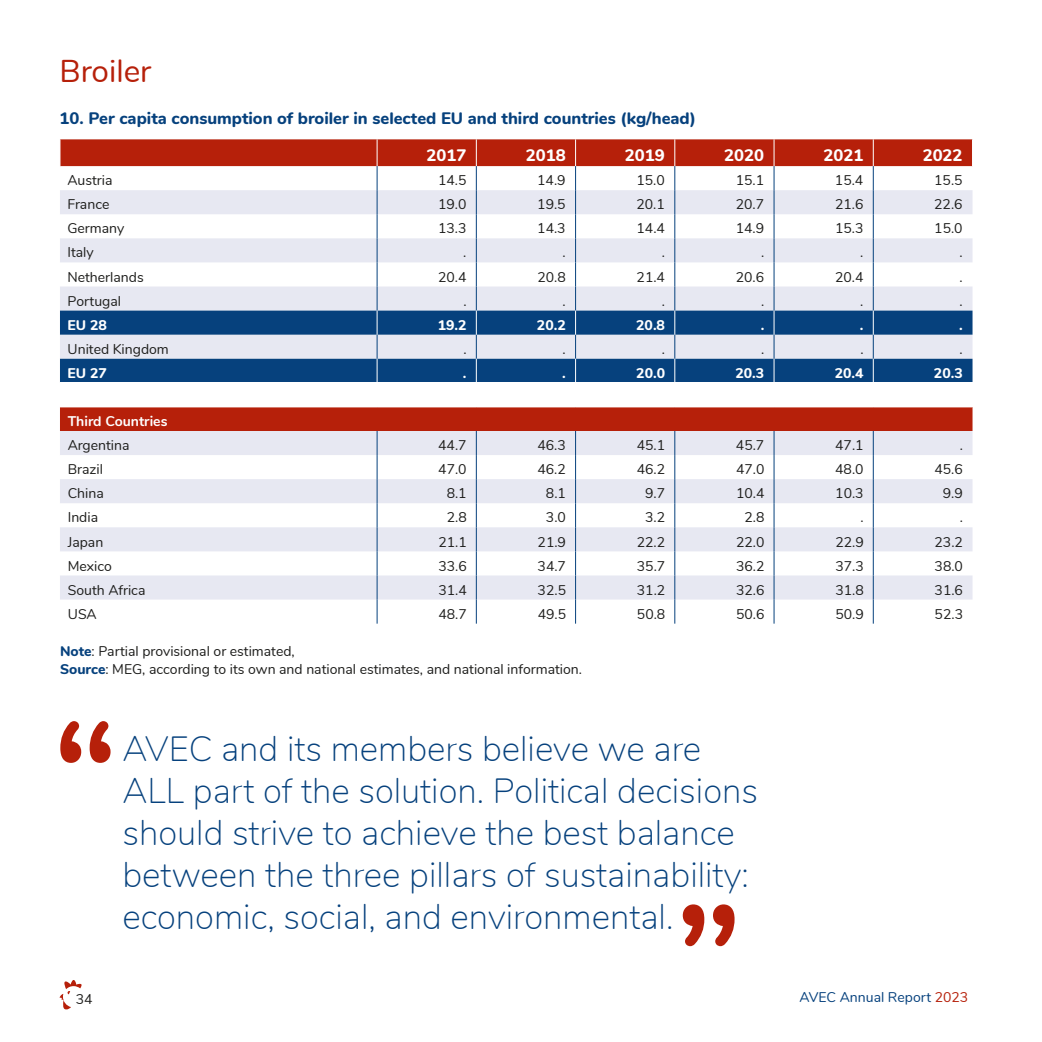
<style>
.page{position:relative;width:1042px;height:1042px;background:#fff}
.page>*{position:absolute;margin:0;border:0;box-sizing:border-box;transform-origin:0 0}
.t1{font:600 169.75px "Nunito";color:#b6200a}
.t2{font:200 35px/42px "Nunito";color:#06417d}
.t3{font:31.5px "Nunito";color:#b6200a}
.t4{font:800 16.62px "Nunito";color:#06417d}
.t5{font:800 16.62px "Nunito";color:#fff}
.t6{font:14px/17.5px "Nunito";color:#1d1d1b}
.t7{font:800 14px "Nunito";color:#fff}
.t8{font:14px "Nunito";color:#06417d}
.t9{font:700 14px "Nunito";color:#fff}
.s1{font-weight:800;color:#06417d}
.s2{color:#b6200a}
</style>
<div class="page">
<svg style="left:60px;top:139px;width:912px;height:51px;fill:#b6200a"></svg>
<svg style="left:60px;top:190px;width:912px;height:409px;fill:#e7e8f2"></svg>
<svg style="left:60px;top:311px;width:912px;height:71px;background:#5279a4"></svg>
<div style="left:60px;top:383px;width:912px;height:24px;background:#fff"></div>
<svg style="left:476px;top:431px;width:1px;height:192px"></svg>
<svg style="left:575px;top:431px;width:1px;height:192px"></svg>
<svg style="left:674px;top:431px;width:1px;height:192px"></svg>
<svg style="left:773px;top:431px;width:1px;height:192px"></svg>
<svg style="left:873px;top:431px;width:1px;height:192px"></svg>
<svg style="left:60px;top:139px;width:1px;height:27px"></svg>
<svg style="left:377px;top:431px;width:1px;height:192px"></svg>
<svg style="left:377px;top:139px;width:1px;height:243px"></svg>
<svg style="left:476px;top:139px;width:1px;height:243px"></svg>
<svg style="left:575px;top:139px;width:1px;height:243px"></svg>
<svg style="left:674px;top:139px;width:1px;height:243px"></svg>
<svg style="left:773px;top:139px;width:1px;height:243px"></svg>
<svg style="left:873px;top:139px;width:1px;height:243px"></svg>
<hr style="left:60px;top:382px;width:317px;height:1px;background:#fff">
<hr style="left:377px;top:382px;width:99px;height:1px;background:#fff">
<hr style="left:476px;top:382px;width:99px;height:1px;background:#fff">
<hr style="left:575px;top:382px;width:100px;height:1px;background:#fff">
<hr style="left:675px;top:382px;width:99px;height:1px;background:#fff">
<hr style="left:774px;top:382px;width:99px;height:1px;background:#fff">
<hr style="left:873px;top:382px;width:99px;height:1px;background:#fff">
<svg style="left:60px;top:721px;width:51px;height:42px"></svg>
<svg style="left:59px;top:980px;width:23px;height:30px"></svg>
<h3 class="t3" style="left:60px;top:48px;width:93px">Broiler</h3>
<p class="t4" style="left:60px;top:106px;width:638px">10. Per capita consumption of broiler in selected EU and third countries (kg/head)</p>
<p class="t5" style="left:426px;top:143px;width:41px">2017</p>
<p class="t5" style="left:526px;top:143px;width:41px">2018</p>
<p class="t5" style="left:625px;top:143px;width:41px">2019</p>
<p class="t5" style="left:724px;top:143px;width:41px">2020</p>
<p class="t5" style="left:823px;top:143px;width:41px">2021</p>
<p class="t5" style="left:922px;top:143px;width:41px">2022</p>
<p class="t6" style="left:67px;top:171px;width:47px">Austria</p>
<p class="t6" style="left:438px;top:171px;width:30px">14.5</p>
<p class="t6" style="left:537px;top:171px;width:30px">14.9</p>
<p class="t6" style="left:636px;top:171px;width:30px">15.0</p>
<p class="t6" style="left:736px;top:171px;width:30px">15.1</p>
<p class="t6" style="left:835px;top:171px;width:30px">15.4</p>
<p class="t6" style="left:934px;top:171px;width:30px">15.5</p>
<p class="t6" style="left:67px;top:195px;width:43px">France</p>
<p class="t6" style="left:438px;top:195px;width:30px">19.0</p>
<p class="t6" style="left:537px;top:195px;width:30px">19.5</p>
<p class="t6" style="left:636px;top:195px;width:30px">20.1</p>
<p class="t6" style="left:736px;top:195px;width:30px">20.7</p>
<p class="t6" style="left:835px;top:195px;width:30px">21.6</p>
<p class="t6" style="left:934px;top:195px;width:30px">22.6</p>
<p class="t6" style="left:67px;top:219px;width:58px">Germany</p>
<p class="t6" style="left:438px;top:219px;width:30px">13.3</p>
<p class="t6" style="left:537px;top:219px;width:30px">14.3</p>
<p class="t6" style="left:636px;top:219px;width:30px">14.4</p>
<p class="t6" style="left:736px;top:219px;width:30px">14.9</p>
<p class="t6" style="left:835px;top:219px;width:30px">15.3</p>
<p class="t6" style="left:934px;top:219px;width:30px">15.0</p>
<p class="t6" style="left:67px;top:243px;width:28px">Italy</p>
<p class="t6" style="left:463px;top:243px;width:5px">.</p>
<p class="t6" style="left:562px;top:243px;width:5px">.</p>
<p class="t6" style="left:662px;top:243px;width:5px">.</p>
<p class="t6" style="left:761px;top:243px;width:5px">.</p>
<p class="t6" style="left:860px;top:243px;width:5px">.</p>
<p class="t6" style="left:959px;top:243px;width:5px">.</p>
<p class="t6" style="left:68px;top:267px;width:78px">Netherlands</p>
<p class="t6" style="left:438px;top:267px;width:30px">20.4</p>
<p class="t6" style="left:537px;top:267px;width:30px">20.8</p>
<p class="t6" style="left:636px;top:267px;width:30px">21.4</p>
<p class="t6" style="left:736px;top:267px;width:30px">20.6</p>
<p class="t6" style="left:835px;top:267px;width:30px">20.4</p>
<p class="t6" style="left:959px;top:267px;width:5px">.</p>
<p class="t6" style="left:68px;top:291px;width:55px">Portugal</p>
<p class="t6" style="left:463px;top:291px;width:5px">.</p>
<p class="t6" style="left:562px;top:291px;width:5px">.</p>
<p class="t6" style="left:662px;top:291px;width:5px">.</p>
<p class="t6" style="left:761px;top:291px;width:5px">.</p>
<p class="t6" style="left:860px;top:291px;width:5px">.</p>
<p class="t6" style="left:959px;top:291px;width:5px">.</p>
<p class="t7" style="left:68px;top:314px;width:41px">EU 28</p>
<p class="t7" style="left:438px;top:314px;width:30px">19.2</p>
<p class="t7" style="left:537px;top:314px;width:30px">20.2</p>
<p class="t7" style="left:636px;top:314px;width:30px">20.8</p>
<p class="t7" style="left:760px;top:314px;width:5px">.</p>
<p class="t7" style="left:860px;top:314px;width:5px">.</p>
<p class="t7" style="left:959px;top:314px;width:5px">.</p>
<p class="t6" style="left:68px;top:339px;width:103px">United Kingdom</p>
<p class="t6" style="left:463px;top:339px;width:5px">.</p>
<p class="t6" style="left:563px;top:339px;width:5px">.</p>
<p class="t6" style="left:662px;top:339px;width:5px">.</p>
<p class="t6" style="left:761px;top:339px;width:5px">.</p>
<p class="t6" style="left:860px;top:339px;width:5px">.</p>
<p class="t6" style="left:959px;top:339px;width:5px">.</p>
<p class="t7" style="left:68px;top:363px;width:41px">EU 27</p>
<p class="t7" style="left:463px;top:363px;width:5px">.</p>
<p class="t7" style="left:562px;top:363px;width:5px">.</p>
<p class="t7" style="left:636px;top:363px;width:30px">20.0</p>
<p class="t7" style="left:735px;top:363px;width:30px">20.3</p>
<p class="t7" style="left:835px;top:363px;width:30px">20.4</p>
<p class="t7" style="left:934px;top:363px;width:30px">20.3</p>
<p class="t9" style="left:68px;top:411px;width:101px">Third Countries</p>
<p class="t6" style="left:68px;top:436px;width:63px">Argentina</p>
<p class="t6" style="left:438px;top:436px;width:30px">44.7</p>
<p class="t6" style="left:537px;top:436px;width:30px">46.3</p>
<p class="t6" style="left:637px;top:436px;width:30px">45.1</p>
<p class="t6" style="left:736px;top:436px;width:30px">45.7</p>
<p class="t6" style="left:835px;top:436px;width:30px">47.1</p>
<p class="t6" style="left:959px;top:436px;width:5px">.</p>
<p class="t6" style="left:68px;top:460px;width:37px">Brazil</p>
<p class="t6" style="left:438px;top:460px;width:30px">47.0</p>
<p class="t6" style="left:537px;top:460px;width:30px">46.2</p>
<p class="t6" style="left:637px;top:460px;width:30px">46.2</p>
<p class="t6" style="left:736px;top:460px;width:30px">47.0</p>
<p class="t6" style="left:835px;top:460px;width:30px">48.0</p>
<p class="t6" style="left:934px;top:460px;width:30px">45.6</p>
<p class="t6" style="left:68px;top:484px;width:38px">China</p>
<p class="t6" style="left:447px;top:484px;width:22px">8.1</p>
<p class="t6" style="left:546px;top:484px;width:22px">8.1</p>
<p class="t6" style="left:645px;top:484px;width:22px">9.7</p>
<p class="t6" style="left:736px;top:484px;width:30px">10.4</p>
<p class="t6" style="left:835px;top:484px;width:30px">10.3</p>
<p class="t6" style="left:943px;top:484px;width:22px">9.9</p>
<p class="t6" style="left:68px;top:508px;width:32px">India</p>
<p class="t6" style="left:447px;top:508px;width:22px">2.8</p>
<p class="t6" style="left:546px;top:508px;width:22px">3.0</p>
<p class="t6" style="left:645px;top:508px;width:22px">3.2</p>
<p class="t6" style="left:744px;top:508px;width:22px">2.8</p>
<p class="t6" style="left:860px;top:508px;width:5px">.</p>
<p class="t6" style="left:960px;top:508px;width:5px">.</p>
<p class="t6" style="left:68px;top:532px;width:37px">Japan</p>
<p class="t6" style="left:438px;top:532px;width:30px">21.1</p>
<p class="t6" style="left:537px;top:532px;width:30px">21.9</p>
<p class="t6" style="left:637px;top:532px;width:30px">22.2</p>
<p class="t6" style="left:736px;top:532px;width:30px">22.0</p>
<p class="t6" style="left:835px;top:532px;width:30px">22.9</p>
<p class="t6" style="left:934px;top:532px;width:30px">23.2</p>
<p class="t6" style="left:68px;top:556px;width:46px">Mexico</p>
<p class="t6" style="left:438px;top:556px;width:30px">33.6</p>
<p class="t6" style="left:537px;top:556px;width:30px">34.7</p>
<p class="t6" style="left:637px;top:556px;width:30px">35.7</p>
<p class="t6" style="left:736px;top:556px;width:30px">36.2</p>
<p class="t6" style="left:835px;top:556px;width:30px">37.3</p>
<p class="t6" style="left:934px;top:556px;width:30px">38.0</p>
<p class="t6" style="left:68px;top:580px;width:79px">South Africa</p>
<p class="t6" style="left:438px;top:580px;width:30px">31.4</p>
<p class="t6" style="left:538px;top:580px;width:30px">32.5</p>
<p class="t6" style="left:637px;top:580px;width:30px">31.2</p>
<p class="t6" style="left:736px;top:580px;width:30px">32.6</p>
<p class="t6" style="left:835px;top:580px;width:30px">31.8</p>
<p class="t6" style="left:934px;top:580px;width:30px">31.6</p>
<p class="t6" style="left:68px;top:604px;width:30px">USA</p>
<p class="t6" style="left:438px;top:604px;width:30px">48.7</p>
<p class="t6" style="left:538px;top:604px;width:30px">49.5</p>
<p class="t6" style="left:637px;top:604px;width:30px">50.8</p>
<p class="t6" style="left:736px;top:604px;width:30px">50.6</p>
<p class="t6" style="left:835px;top:604px;width:30px">50.9</p>
<p class="t6" style="left:934px;top:604px;width:30px">52.3</p>
<p class="t6" style="left:60px;top:642px;width:523px"><span class="s1">Note</span>: Partial provisional or estimated,<br><span class="s1">Source</span>: MEG, according to its own and national estimates, and national information.</p>
<p class="t6" style="left:76px;top:989px;width:18px">34</p>
<h2 class="t2" style="left:122px;top:725px;width:637px">AVEC and its members believe we are ALL part of the solution. Political decisions should strive to achieve the best balance between the three pillars of sustainability: economic, social, and environmental.</h2>
<h1 class="t1" style="left:673px;top:841px;width:72px">”</h1>
<p class="t8" style="left:799px;top:986px;width:170px">AVEC Annual Report <span class="s2">2023</span></p>
</div>
